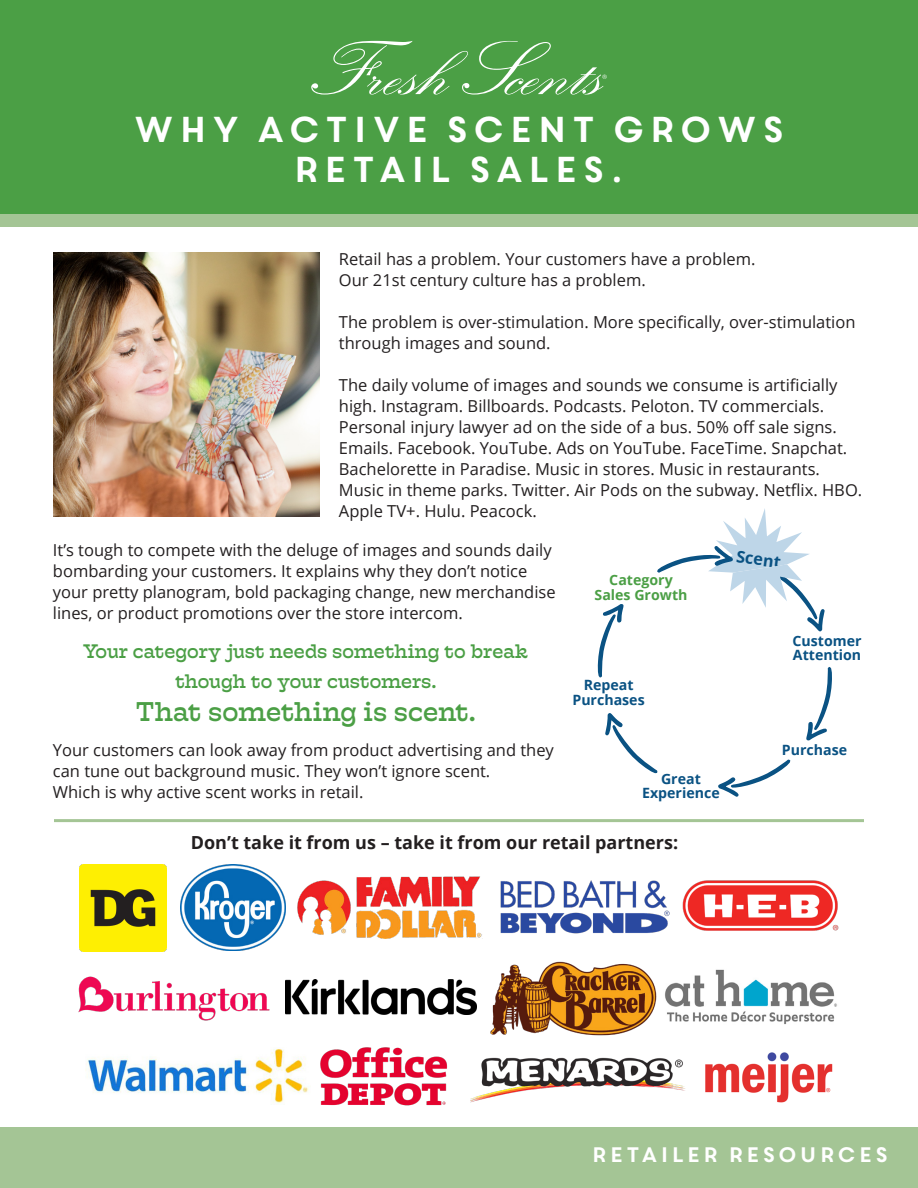
<style>
.page{position:relative;width:918px;height:1188px;background:#fff}
.page>*{position:absolute;margin:0;border:0;box-sizing:border-box;transform-origin:0 0}
.t1{font:36px "Core Circus";color:#fff}
.t2{font:27px "Hatch";letter-spacing:-.005em;color:#4b9f45}
.t3{font:21px "Core Circus";color:#fff}
.t4{font:19.5px/30px "Hatch";letter-spacing:-.005em;color:#4b9f45;text-align:center}
.t5{font:700 18px "Open Sans";color:#231f20}
.t6{font:16.5px/21px "Open Sans";color:#231f20}
.t7{font:700 16.35px "Open Sans";color:#0a5283}
.t8{font:700 14.25px "Open Sans";color:#0a5283}
.t9{font:700 14.25px/14.7px "Open Sans";color:#4b9f45;text-align:center}
</style>
<div class="page">
<div style="left:0;top:214px;width:918px;height:12px;background:#a4c595"></div>
<div style="left:0;top:1128px;width:918px;height:60px;background:#a4c595"></div>
<div style="left:0;top:0;width:918px;height:214px;background:#4b9f45"></div>
<svg style="left:311px;top:41px;width:296px;height:54px"></svg>
<img style="left:53px;top:252px;width:266px;height:264px">
<img style="left:500px;top:880px;width:170px;height:54px">
<img style="left:682px;top:880px;width:157px;height:51px">
<img style="left:80px;top:864px;width:87px;height:87px">
<img style="left:85px;top:1049px;width:223px;height:54px">
<img style="left:470px;top:1057px;width:215px;height:46px">
<img style="left:705px;top:1052px;width:128px;height:51px">
<img style="left:320px;top:1047px;width:128px;height:59px">
<img style="left:298px;top:877px;width:184px;height:62px">
<img style="left:490px;top:961px;width:167px;height:75px">
<img style="left:78px;top:976px;width:192px;height:45px">
<img style="left:285px;top:980px;width:192px;height:34px">
<img style="left:181px;top:864px;width:104px;height:87px">
<img style="left:665px;top:969px;width:172px;height:56px">
<svg style="left:806px;top:667px;width:26px;height:74px"></svg>
<svg style="left:718px;top:759px;width:73px;height:38px"></svg>
<svg style="left:605px;top:713px;width:53px;height:61px"></svg>
<svg style="left:597px;top:604px;width:27px;height:74px"></svg>
<svg style="left:657px;top:508px;width:168px;height:124px"></svg>
<hr style="left:54px;top:819px;width:810px;height:3px;background:#a4c595">
<p class="t1" style="left:131px;top:105px;width:657px">WHY ACTIVE SCENT GROWS</p>
<p class="t1" style="left:291px;top:145px;width:337px">RETAIL SALES.</p>
<p class="t6" style="left:339px;top:248px;width:418px">Retail has a problem. Your customers have a problem.</p>
<p class="t6" style="left:339px;top:269px;width:308px">Our 21st century culture has a problem.</p>
<p class="t6" style="left:339px;top:311px;width:518px">The problem is over-stimulation. More specifically, over-stimulation through images and sound.</p>
<p class="t6" style="left:339px;top:374px;width:525px">The daily volume of images and sounds we consume is artificially high. Instagram. Billboards. Podcasts. Peloton. TV commercials.<br>Personal injury lawyer ad on the side of a bus. 50% off sale signs.<br>Emails. Facebook. YouTube. Ads on YouTube. FaceTime. Snapchat.<br>Bachelorette in Paradise. Music in stores. Music in restaurants.<br>Music in theme parks. Twitter. Air Pods on the subway. Netflix. HBO.<br>Apple TV+. Hulu. Peacock.</p>
<p class="t6" style="left:53px;top:540px;width:504px">It’s tough to compete with the deluge of images and sounds daily bombarding your customers. It explains why they don’t notice your pretty planogram, bold packaging change, new merchandise lines, or product promotions over the store intercom.</p>
<p class="t4" style="left:83px;top:636px;width:446px">Your category just needs something to break though to your customers.</p>
<p class="t2" style="left:136px;top:693px;width:341px">That something is scent.</p>
<p class="t6" style="left:53px;top:739px;width:503px">Your customers can look away from product advertising and they can tune out background music. They won’t ignore scent.</p>
<p class="t6" style="left:53px;top:781px;width:312px">Which is why active scent works in retail.</p>
<p class="t9" style="left:595px;top:573px;width:94px">Category<br>Sales Growth</p>
<p class="t8" style="left:584px;top:675px;width:51px">Repeat</p>
<p class="t8" style="left:572px;top:690px;width:74px">Purchases</p>
<p class="t8" style="left:661px;top:768px;width:41px">Great</p>
<p class="t8" style="left:642px;top:783px;width:79px">Experience</p>
<p class="t5" style="left:191px;top:830px;width:489px">Don’t take it from us – take it from our retail partners:</p>
<p class="t7" style="left:738px;top:545px;width:46px;rotate:7deg">Scent</p>
<p class="t8" style="left:793px;top:631px;width:71px">Customer</p>
<p class="t8" style="left:793px;top:645px;width:70px">Attention</p>
<p class="t8" style="left:782px;top:740px;width:67px">Purchase</p>
<p class="t3" style="left:591px;top:1141px;width:300px">RETAILER RESOURCES</p>
</div>
